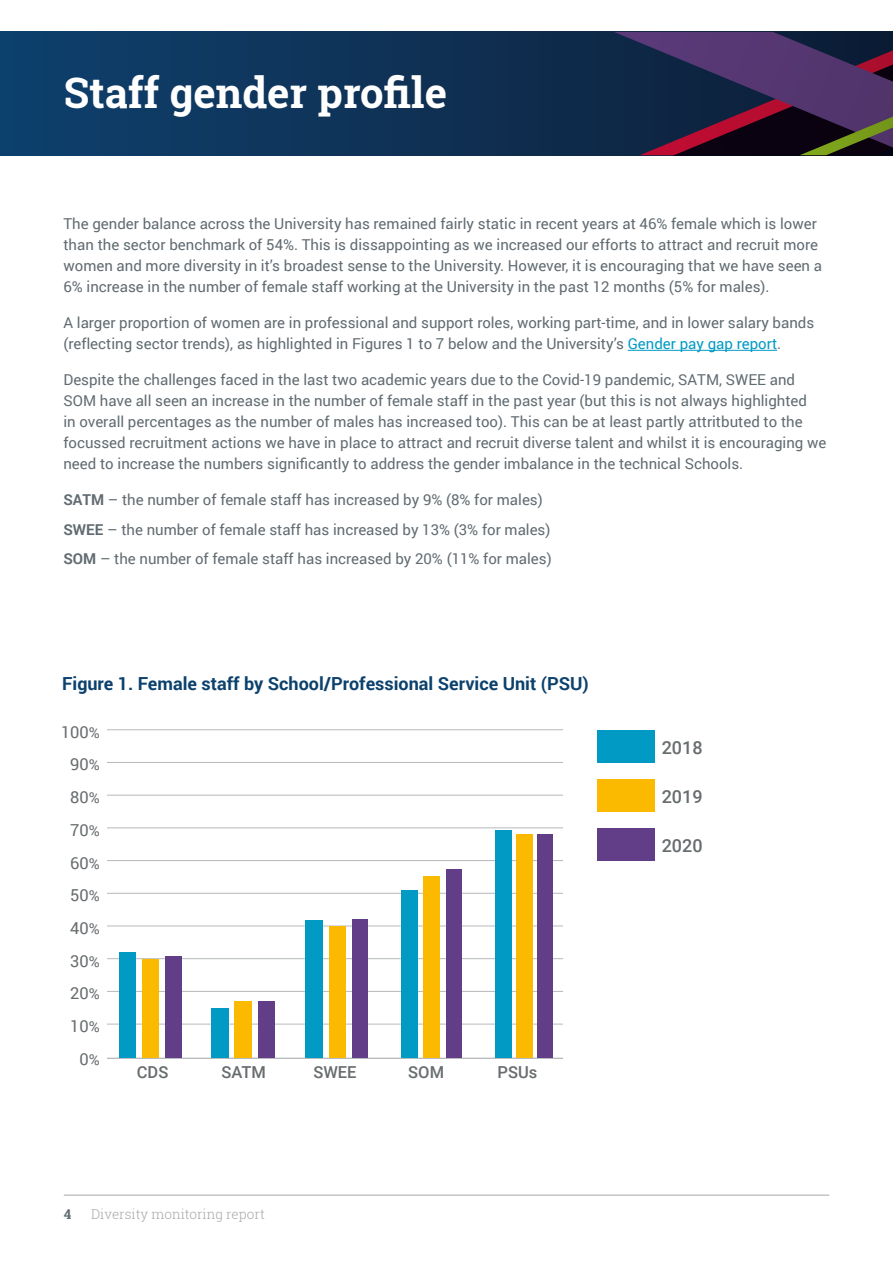
<style>
.page{position:relative;width:893px;height:1263px;background:#fff}
.page>*{position:absolute;margin:0;border:0;box-sizing:border-box;transform-origin:0 0}
.t1{font:700 42px "Roboto Slab";color:#fff}
.t2{font:700 18px "Roboto";color:#0c416d}
.t3{font:500 18px "Roboto";color:#676c6e}
.t4{font:16.5px "Roboto";color:#676c6e}
.t5{font:500 16.5px "Roboto";color:#676c6e}
.t6{font:15px/21px "Roboto";color:#616b71}
.t7{font:300 13.5px "Roboto Slab";color:#a7a8a9}
.t8{font:700 13.5px "Roboto Slab";color:#616b71}
.s1{color:#009ac4}
.s2{font-weight:700}
.s3{font-size:15px}
</style>
<div class="page">
<hr style="left:64px;top:1195px;width:765px;height:1px;background:#a7a8a9">
<div style="left:0;top:32px;width:893px;height:123px;background:linear-gradient(to bottom,#0e375f,#0e375f)"></div>
<div style="left:471px;top:32px;width:143px;height:123px;background:#0e2b4c"></div>
<svg style="left:614px;top:32px;width:279px;height:123px;background:#342749"></svg>
<hr style="left:628px;top:350px;width:149px;height:1px;background:#009ac4">
<hr style="left:107px;top:1058px;width:456px;height:1px;background:#b5b9bc">
<hr style="left:107px;top:1024px;width:456px;height:1px;background:#b5b9bc">
<hr style="left:107px;top:991px;width:456px;height:1px;background:#b5b9bc">
<hr style="left:107px;top:958px;width:456px;height:1px;background:#b5b9bc">
<hr style="left:107px;top:925px;width:456px;height:1px;background:#b5b9bc">
<hr style="left:107px;top:893px;width:456px;height:1px;background:#b5b9bc">
<hr style="left:107px;top:860px;width:456px;height:1px;background:#b5b9bc">
<hr style="left:107px;top:827px;width:456px;height:1px;background:#b5b9bc">
<hr style="left:107px;top:795px;width:456px;height:1px;background:#b5b9bc">
<hr style="left:107px;top:762px;width:456px;height:1px;background:#b5b9bc">
<hr style="left:107px;top:729px;width:456px;height:1px;background:#b5b9bc">
<div style="left:597px;top:730px;width:57px;height:32px;background:#009ac4"></div>
<div style="left:597px;top:779px;width:57px;height:32px;background:#fbba00"></div>
<div style="left:597px;top:828px;width:57px;height:32px;background:#633e88"></div>
<div style="left:119px;top:952px;width:17px;height:106px;background:#009ac4"></div>
<div style="left:142px;top:959px;width:17px;height:99px;background:#fbba00"></div>
<div style="left:165px;top:956px;width:17px;height:102px;background:#633e88"></div>
<div style="left:258px;top:1002px;width:16px;height:56px;background:#633e88"></div>
<div style="left:351px;top:920px;width:16px;height:138px;background:#633e88"></div>
<div style="left:445px;top:869px;width:16px;height:189px;background:#633e88"></div>
<div style="left:537px;top:834px;width:16px;height:224px;background:#633e88"></div>
<div style="left:235px;top:1002px;width:17px;height:56px;background:#fbba00"></div>
<div style="left:329px;top:926px;width:16px;height:132px;background:#fbba00"></div>
<div style="left:424px;top:877px;width:16px;height:181px;background:#fbba00"></div>
<div style="left:517px;top:834px;width:16px;height:224px;background:#fbba00"></div>
<div style="left:212px;top:1009px;width:17px;height:49px;background:#009ac4"></div>
<div style="left:306px;top:920px;width:17px;height:138px;background:#009ac4"></div>
<div style="left:402px;top:890px;width:16px;height:168px;background:#009ac4"></div>
<div style="left:496px;top:831px;width:16px;height:227px;background:#009ac4"></div>
<h1 class="t1" style="left:64px;top:64px;width:385px">Staff gender profile</h1>
<p class="t6" style="left:63px;top:213px;width:760px">The gender balance across the University has remained fairly static in recent years at 46% female which is lower than the sector benchmark of 54%. This is dissappointing as we increased our efforts to attract and recruit more women and more diversity in it’s broadest sense to the University. However, it is encouraging that we have seen a 6% increase in the number of female staff working at the University in the past 12 months (5% for males).</p>
<p class="t6" style="left:63px;top:312px;width:752px">A larger proportion of women are in professional and support roles, working part-time, and in lower salary bands (reflecting sector trends), as highlighted in Figures 1 to 7 below and the University’s <span class="s1">Gender pay gap report</span>.</p>
<p class="t6" style="left:63px;top:369px;width:764px">Despite the challenges faced in the last two academic years due to the Covid-19 pandemic, SATM, SWEE and SOM have all seen an increase in the number of female staff in the past year (but this is not always highlighted<br>in overall percentages as the number of males has increased too). This can be at least partly attritbuted to the focussed recruitment actions we have in place to attract and recruit diverse talent and whilst it is encouraging we need to increase the numbers significantly to address the gender imbalance in the technical Schools.</p>
<p class="t6" style="left:63px;top:484px;width:490px;line-height:29.5px"><span class="s2">SATM</span> – the number of female staff has increased by 9% (8% for males)<br><span class="s2">SWEE</span> – the number of female staff has increased by 13% (3% for males)<br><span class="s2">SOM</span> – the number of female staff has increased by 20% (11% for males)</p>
<p class="t2" style="left:62px;top:671px;width:528px">Figure 1. Female staff by School/Professional Service Unit (PSU)</p>
<p class="t4" style="left:61px;top:720px;width:40px">100<span class="s3">%</span></p>
<p class="t4" style="left:70px;top:753px;width:31px">90<span class="s3">%</span></p>
<p class="t4" style="left:70px;top:786px;width:31px">80<span class="s3">%</span></p>
<p class="t4" style="left:70px;top:818px;width:31px">70<span class="s3">%</span></p>
<p class="t4" style="left:70px;top:851px;width:31px">60<span class="s3">%</span></p>
<p class="t4" style="left:70px;top:884px;width:31px">50<span class="s3">%</span></p>
<p class="t4" style="left:70px;top:916px;width:31px">40<span class="s3">%</span></p>
<p class="t4" style="left:70px;top:949px;width:31px">30<span class="s3">%</span></p>
<p class="t4" style="left:70px;top:982px;width:31px">20<span class="s3">%</span></p>
<p class="t4" style="left:70px;top:1015px;width:31px">10<span class="s3">%</span></p>
<p class="t4" style="left:80px;top:1047px;width:22px">0<span class="s3">%</span></p>
<p class="t5" style="left:137px;top:1060px;width:33px">CDS</p>
<p class="t5" style="left:222px;top:1060px;width:46px">SATM</p>
<p class="t5" style="left:313px;top:1060px;width:45px">SWEE</p>
<p class="t5" style="left:408px;top:1060px;width:37px">SOM</p>
<p class="t5" style="left:497px;top:1060px;width:41px">PSUs</p>
<p class="t8" style="left:64px;top:1204px;width:9px">4</p>
<p class="t7" style="left:91px;top:1204px;width:175px">Diversity monitoring report</p>
<p class="t3" style="left:662px;top:735px;width:42px">2018</p>
<p class="t3" style="left:662px;top:784px;width:42px">2019</p>
<p class="t3" style="left:662px;top:833px;width:42px">2020</p>
</div>
